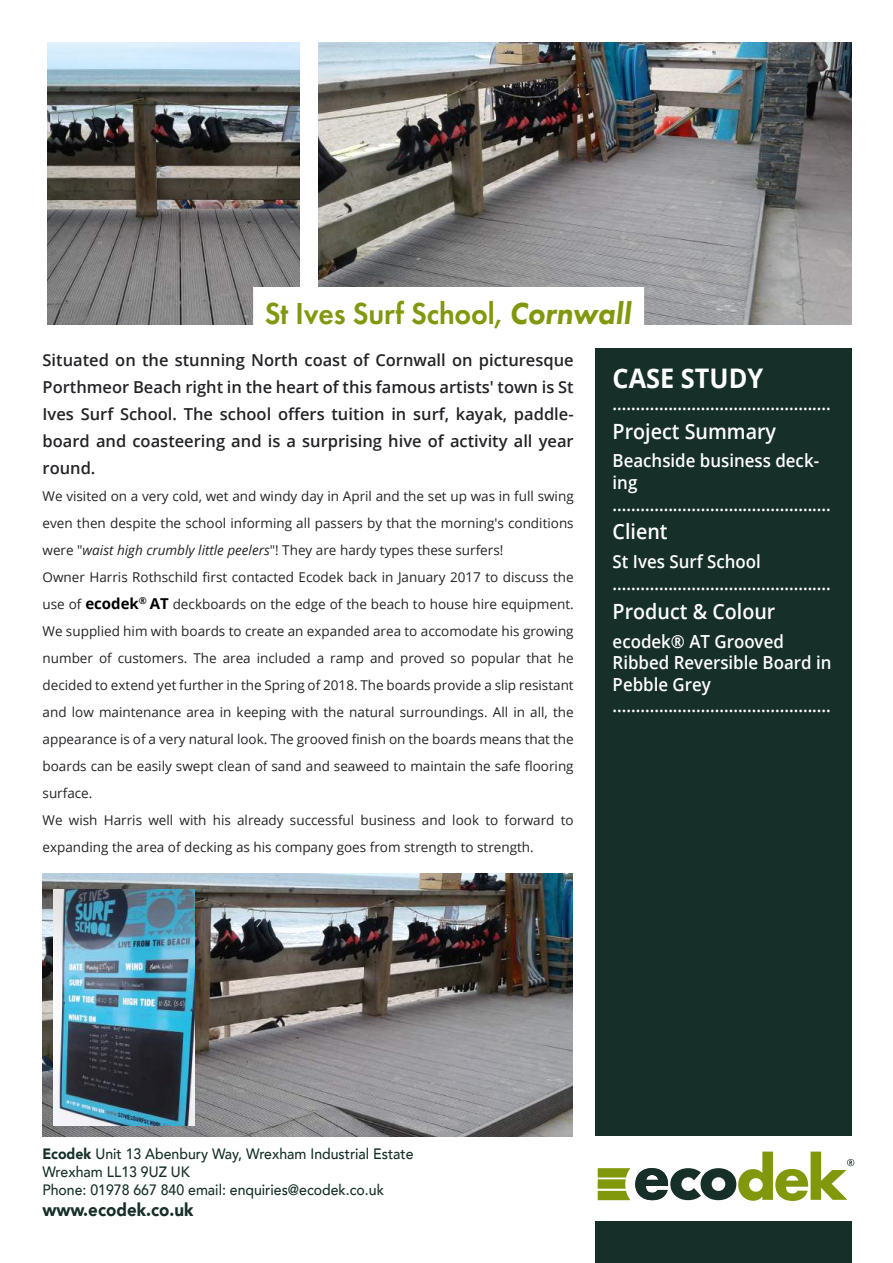
<style>
.page{position:relative;width:893px;height:1263px;background:#fff}
.page>*{position:absolute;margin:0;border:0;box-sizing:border-box;transform-origin:0 0}
.t1{font:600 31.5px "Futura PT";color:#81980d;scale:.94 1}
.t2{font:700 27px "Open Sans";color:#fff;scale:.94 1}
.t3{font:600 21px "Open Sans";color:#fff;scale:.94 1}
.t4{font:600 18px/21.6px "Open Sans";color:#fff;scale:.94 1}
.t5{font:900 18px "Avenir";color:#163029;scale:.94 1}
.t6{font:600 16.5px/27px "Open Sans";color:#232427;text-align:justify}
.t7{font:500 15px/18px "Avenir";color:#163029;scale:.94 1}
.t8{font:13.5px/27px "Open Sans";color:#232427}
.s1{font-weight:800;font-style:italic}
.s2{font-style:italic}
.s3{font-weight:700;font-size:15px;color:#000}
.s4{font-weight:900}
</style>
<div class="page">
<img style="left:318px;top:43px;width:534px;height:282px">
<div style="left:595px;top:348px;width:256px;height:915px;background:#163029"></div>
<img style="left:47px;top:43px;width:252px;height:282px">
<div style="left:257px;top:291px;width:384px;height:48px;background:#fff"></div>
<div style="left:585px;top:1137px;width:276px;height:84px;background:#fff"></div>
<svg style="left:598px;top:1151px;width:256px;height:50px"></svg>
<img style="left:42px;top:873px;width:531px;height:264px">
<img style="left:53px;top:890px;width:142px;height:236px">
<h1 class="t1" style="left:265px;top:294px;width:391px">St Ives Surf School, <span class="s1">Cornwall</span></h1>
<p class="t6" style="left:43px;top:347px;width:533px">Situated on the stunning North coast of Cornwall on picturesque Porthmeor Beach right in the heart of this famous artists' town is St Ives Surf School. The school offers tuition in surf, kayak, paddle&shy;board and coasteering and is a surprising hive of activity all year round.</p>
<p class="t8" style="left:43px;top:483px;width:533px">We visited on a very cold, wet and windy day in April and the set up was in full swing even then despite the school informing all passers by that the morning's conditions were "<span class="s2">waist high crumbly little peelers</span>"! They are hardy types these surfers!<br>Owner Harris Rothschild first contacted Ecodek back in January 2017 to discuss the use of <span class="s3">ecodek</span><sup>®</sup> <span class="s3">AT</span> deckboards on the edge of the beach to house hire equipment.<br>We supplied him with boards to create an expanded area to accomodate his growing number of customers. The area included a ramp and proved so popular that he decided to extend yet further in the Spring of 2018. The boards provide a slip resistant and low maintenance area in keeping with the natural surroundings. All in all, the appearance is of a very natural look. The grooved finish on the boards means that the boards can be easily swept clean of sand and seaweed to maintain the safe flooring surface.<br>We wish Harris well with his already successful business and look to forward to expanding the area of decking as his company goes from strength to strength.</p>
<h2 class="t2" style="left:613px;top:359px;width:162px">CASE STUDY</h2>
<h3 class="t4" style="left:613px;top:392px;width:234px">...............................................</h3>
<h3 class="t3" style="left:613px;top:417px;width:176px">Project Summary</h3>
<h3 class="t4" style="left:613px;top:450px;width:234px">Beachside business deck&shy;ing ...............................................</h3>
<h3 class="t3" style="left:613px;top:517px;width:60px">Client</h3>
<h3 class="t4" style="left:613px;top:551px;width:234px">St Ives Surf School ...............................................</h3>
<h3 class="t3" style="left:613px;top:597px;width:175px">Product &amp; Colour</h3>
<h3 class="t4" style="left:613px;top:630px;width:234px">ecodek® AT Grooved<br>Ribbed Reversible Board in<br>Pebble Grey ...............................................</h3>
<p class="t7" style="left:42px;top:1143px;width:396px"><span class="s4">Ecodek</span> Unit 13 Abenbury Way, Wrexham Industrial Estate<br>Wrexham LL13 9UZ UK<br>Phone: 01978 667 840 email: enquiries@ecodek.co.uk</p>
<h3 class="t5" style="left:42px;top:1194px;width:162px">www.ecodek.co.uk</h3>
</div>
